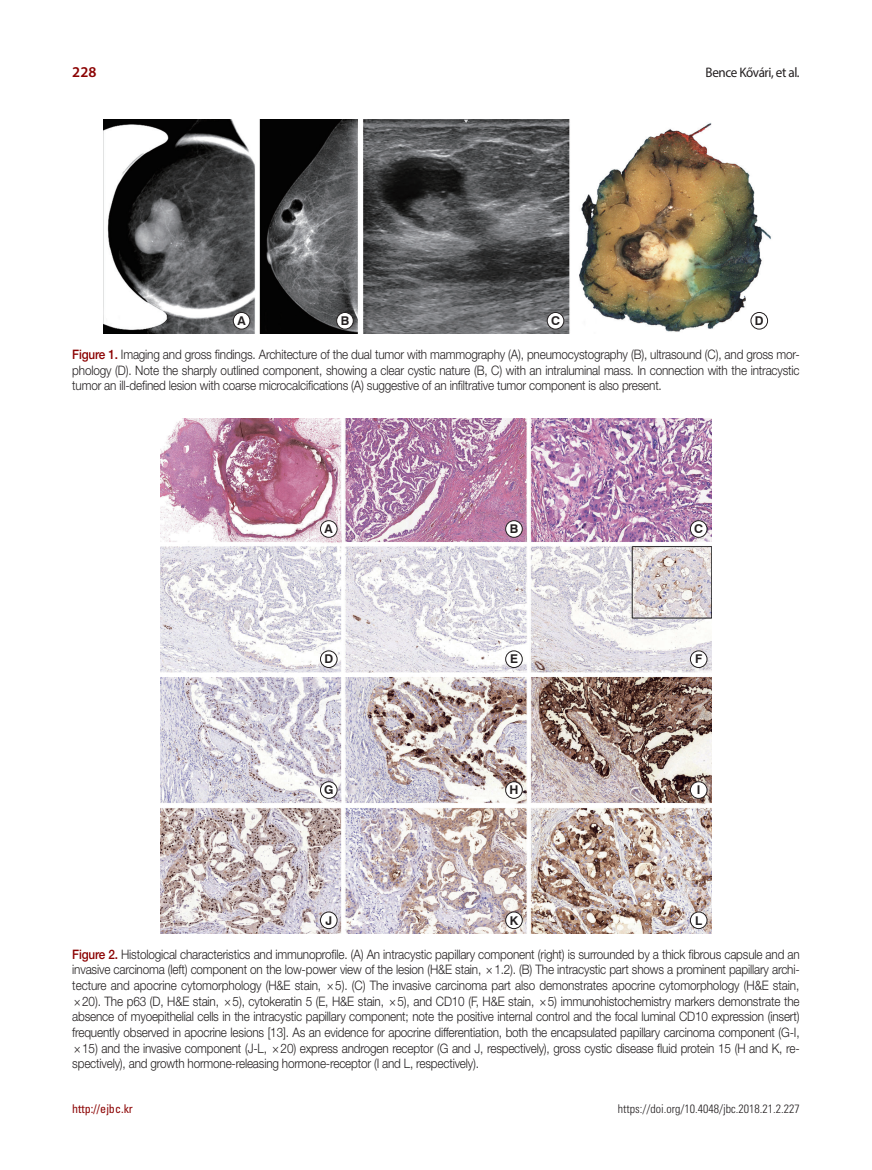
<style>
.page{position:relative;width:872px;height:1170px;background:#fff}
.page>*{position:absolute;margin:0;border:0;box-sizing:border-box;transform-origin:0 0}
.t1{font:600 15px "Myriad Pro";color:#8b0202}
.t2{font:13.8px "Myriad Pro";letter-spacing:-.03em;color:#231f20;scale:.95 1}
.표_제목__그림_설명{font:300 13.05px/15.6px "Helvetica Neue LT Std";letter-spacing:-.015em;color:#231f20;text-align:justify;scale:.9 1}
.t3{font:700 12.15px "Swiss 721 BT";color:#231f20}
.t4{font:300 condensed 12px "Univers LT Std";color:#231f20}
.t5{font:condensed 12px "Univers LT Std";color:#8b0202}
.s1{font-weight:500;color:#8b0202}
</style>
<div class="page">
<img style="left:103px;top:119px;width:668px;height:214px">
<div style="left:337px;top:312px;width:16px;height:17px;background:#fff;border-radius:50%"></div>
<div style="left:336px;top:312px;width:17px;height:17px;border:1px solid #231f20;border-radius:50%"></div>
<div style="left:233px;top:312px;width:17px;height:17px;background:#fff;border-radius:50%"></div>
<div style="left:233px;top:312px;width:17px;height:17px;border:1px solid #231f20;border-radius:50%"></div>
<div style="left:547px;top:312px;width:17px;height:17px;background:#fff;border-radius:50%"></div>
<div style="left:547px;top:312px;width:17px;height:17px;border:1px solid #231f20;border-radius:50%"></div>
<div style="left:751px;top:312px;width:16px;height:17px;background:#fff;border-radius:50%"></div>
<div style="left:750px;top:312px;width:17px;height:17px;border:1px solid #231f20;border-radius:50%"></div>
<img style="left:161px;top:418px;width:550px;height:515px">
<div style="left:505px;top:520px;width:17px;height:17px;background:#fff;border-radius:50%"></div>
<div style="left:505px;top:520px;width:17px;height:17px;border:1px solid #231f20;border-radius:50%"></div>
<div style="left:505px;top:650px;width:17px;height:17px;background:#fff;border-radius:50%"></div>
<div style="left:505px;top:650px;width:17px;height:17px;border:1px solid #231f20;border-radius:50%"></div>
<div style="left:505px;top:781px;width:17px;height:17px;background:#fff;border-radius:50%"></div>
<div style="left:505px;top:781px;width:17px;height:17px;border:1px solid #231f20;border-radius:50%"></div>
<div style="left:505px;top:911px;width:17px;height:17px;background:#fff;border-radius:50%"></div>
<div style="left:505px;top:911px;width:17px;height:17px;border:1px solid #231f20;border-radius:50%"></div>
<div style="left:320px;top:520px;width:17px;height:17px;background:#fff;border-radius:50%"></div>
<div style="left:320px;top:520px;width:17px;height:17px;border:1px solid #231f20;border-radius:50%"></div>
<div style="left:320px;top:650px;width:17px;height:17px;background:#fff;border-radius:50%"></div>
<div style="left:320px;top:650px;width:17px;height:17px;border:1px solid #231f20;border-radius:50%"></div>
<div style="left:320px;top:781px;width:17px;height:17px;background:#fff;border-radius:50%"></div>
<div style="left:320px;top:781px;width:17px;height:17px;border:1px solid #231f20;border-radius:50%"></div>
<div style="left:320px;top:911px;width:17px;height:17px;background:#fff;border-radius:50%"></div>
<div style="left:320px;top:911px;width:17px;height:17px;border:1px solid #231f20;border-radius:50%"></div>
<div style="left:690px;top:520px;width:17px;height:17px;background:#fff;border-radius:50%"></div>
<div style="left:690px;top:520px;width:17px;height:17px;border:1px solid #231f20;border-radius:50%"></div>
<div style="left:690px;top:650px;width:17px;height:17px;background:#fff;border-radius:50%"></div>
<div style="left:690px;top:650px;width:17px;height:17px;border:1px solid #231f20;border-radius:50%"></div>
<div style="left:690px;top:781px;width:17px;height:17px;background:#fff;border-radius:50%"></div>
<div style="left:690px;top:781px;width:17px;height:17px;border:1px solid #231f20;border-radius:50%"></div>
<div style="left:690px;top:911px;width:17px;height:17px;background:#fff;border-radius:50%"></div>
<div style="left:690px;top:911px;width:17px;height:17px;border:1px solid #231f20;border-radius:50%"></div>
<p class="t1" style="left:72px;top:63px;width:26px">228</p>
<p class="t2" style="left:705px;top:64px;width:100px">Bence Kővári, et al.</p>
<p class="t3" style="left:237px;top:313px;width:10px">A</p>
<p class="t3" style="left:341px;top:313px;width:10px">B</p>
<p class="t3" style="left:551px;top:313px;width:10px">C</p>
<p class="t3" style="left:755px;top:313px;width:10px">D</p>
<p class="표_제목__그림_설명" style="left:72px;top:346px;width:809px"><span class="s1">Figure 1.</span> Imaging and gross findings. Architecture of the dual tumor with mammography (A), pneumocystography (B), ultrasound (C), and gross mor&shy;phology (D). Note the sharply outlined component, showing a clear cystic nature (B, C) with an intraluminal mass. In connection with the intracystic tumor an ill-defined lesion with coarse microcalcifications (A) suggestive of an infiltrative tumor component is also present.</p>
<p class="t3" style="left:325px;top:521px;width:10px">A</p>
<p class="t3" style="left:510px;top:521px;width:10px">B</p>
<p class="t3" style="left:694px;top:521px;width:10px">C</p>
<p class="t3" style="left:324px;top:651px;width:10px">D</p>
<p class="t3" style="left:510px;top:651px;width:9px">E</p>
<p class="t3" style="left:695px;top:651px;width:9px">F</p>
<p class="t3" style="left:324px;top:782px;width:11px">G</p>
<p class="t3" style="left:509px;top:782px;width:10px">H</p>
<p class="t3" style="left:697px;top:782px;width:5px">I</p>
<p class="t3" style="left:325px;top:912px;width:8px">J</p>
<p class="t3" style="left:510px;top:912px;width:10px">K</p>
<p class="t3" style="left:695px;top:912px;width:9px">L</p>
<p class="표_제목__그림_설명" style="left:72px;top:946px;width:809px"><span class="s1">Figure 2.</span> Histological characteristics and immunoprofile. (A) An intracystic papillary component (right) is surrounded by a thick fibrous capsule and an invasive carcinoma (left) component on the low-power view of the lesion (H&amp;E stain, ×1.2). (B) The intracystic part shows a prominent papillary archi&shy;tecture and apocrine cytomorphology (H&amp;E stain, ×5). (C) The invasive carcinoma part also demonstrates apocrine cytomorphology (H&amp;E stain, ×20). The p63 (D, H&amp;E stain, ×5), cytokeratin 5 (E, H&amp;E stain, ×5), and CD10 (F, H&amp;E stain, ×5) immunohistochemistry markers demonstrate the absence of myoepithelial cells in the intracystic papillary component; note the positive internal control and the focal luminal CD10 expression (insert) frequently observed in apocrine lesions [13]. As an evidence for apocrine differentiation, both the encapsulated papillary carcinoma component (G-I, ×15) and the invasive component (J-L, ×20) express androgen receptor (G and J, respectively), gross cystic disease fluid protein 15 (H and K, re&shy;spectively), and growth hormone-releasing hormone-receptor (I and L, respectively).</p>
<p class="t5" style="left:72px;top:1100px;width:62px">http://ejbc.kr</p>
<p class="t4" style="left:618px;top:1101px;width:183px">https://doi.org/10.4048/jbc.2018.21.2.227</p>
</div>
